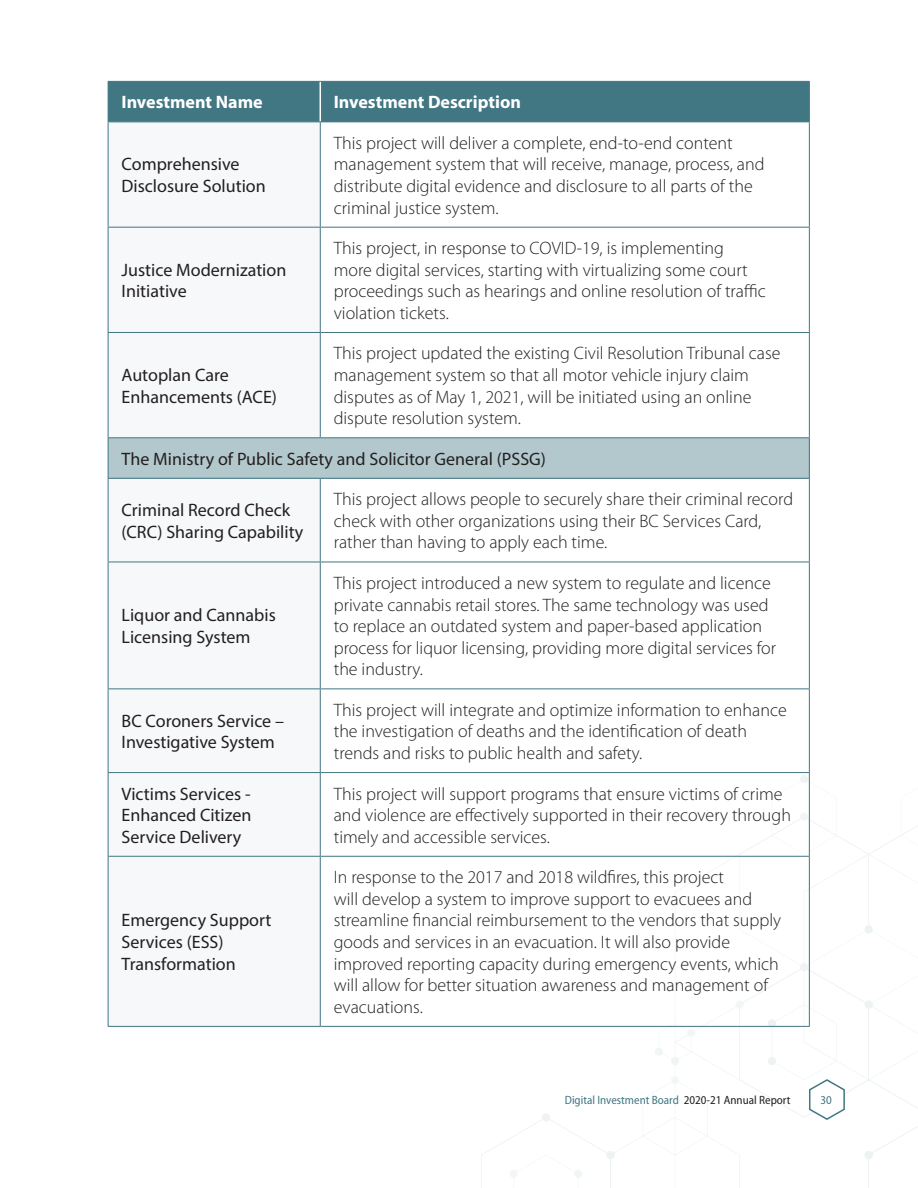
<style>
.page{position:relative;width:918px;height:1188px;background:#fff}
.page>*{position:absolute;margin:0;border:0;box-sizing:border-box;transform-origin:0 0}
.Table_Right_Column{font:300 18px/21.6px "Myriad Pro";color:#231f20}
.Table_Left_Column{font:18px/21.6px "Myriad Pro";color:#231f20}
.Table_Left_Column-2{font:700 18px "Myriad Pro";color:#fff}
.t1{font:semi-condensed 12px "Myriad Pro";color:#417683}
.s1{color:#231f20}
</style>
<div class="page">
<div style="left:109px;top:82px;width:700px;height:40px;background:#417683"></div>
<div style="left:109px;top:123px;width:211px;height:903px;background:#f6f8f9"></div>
<div style="left:108px;top:438px;width:701px;height:40px;background:#b3c8cd"></div>
<hr style="left:108px;top:122px;width:1px;height:105px;background:#417683">
<hr style="left:320px;top:122px;width:1px;height:105px;background:#417683">
<hr style="left:809px;top:122px;width:1px;height:105px;background:#417683">
<hr style="left:108px;top:227px;width:212px;height:1px;background:#417683">
<hr style="left:108px;top:228px;width:1px;height:104px;background:#417683">
<hr style="left:320px;top:227px;width:490px;height:1px;background:#417683">
<hr style="left:320px;top:228px;width:1px;height:104px;background:#417683">
<hr style="left:809px;top:228px;width:1px;height:104px;background:#417683">
<hr style="left:108px;top:332px;width:212px;height:1px;background:#417683">
<hr style="left:108px;top:333px;width:1px;height:104px;background:#417683">
<hr style="left:320px;top:332px;width:490px;height:1px;background:#417683">
<hr style="left:320px;top:333px;width:1px;height:104px;background:#417683">
<hr style="left:809px;top:333px;width:1px;height:104px;background:#417683">
<hr style="left:108px;top:437px;width:212px;height:1px;background:#417683">
<hr style="left:108px;top:438px;width:1px;height:40px;background:#417683">
<hr style="left:320px;top:437px;width:490px;height:1px;background:#417683">
<hr style="left:809px;top:438px;width:1px;height:40px;background:#417683">
<hr style="left:108px;top:478px;width:212px;height:1px;background:#417683">
<hr style="left:108px;top:479px;width:1px;height:83px;background:#417683">
<hr style="left:320px;top:478px;width:490px;height:1px;background:#417683">
<hr style="left:320px;top:479px;width:1px;height:83px;background:#417683">
<hr style="left:809px;top:479px;width:1px;height:83px;background:#417683">
<hr style="left:108px;top:562px;width:212px;height:1px;background:#417683">
<hr style="left:108px;top:562px;width:1px;height:126px;background:#417683">
<hr style="left:320px;top:562px;width:490px;height:1px;background:#417683">
<hr style="left:320px;top:562px;width:1px;height:126px;background:#417683">
<hr style="left:809px;top:562px;width:1px;height:126px;background:#417683">
<hr style="left:108px;top:688px;width:212px;height:1px;background:#417683">
<hr style="left:108px;top:689px;width:1px;height:83px;background:#417683">
<hr style="left:320px;top:688px;width:490px;height:1px;background:#417683">
<hr style="left:320px;top:689px;width:1px;height:83px;background:#417683">
<hr style="left:809px;top:689px;width:1px;height:83px;background:#417683">
<hr style="left:108px;top:772px;width:212px;height:1px;background:#417683">
<hr style="left:108px;top:773px;width:1px;height:83px;background:#417683">
<hr style="left:320px;top:772px;width:490px;height:1px;background:#417683">
<hr style="left:320px;top:773px;width:1px;height:83px;background:#417683">
<hr style="left:108px;top:856px;width:212px;height:1px;background:#417683">
<hr style="left:108px;top:857px;width:1px;height:169px;background:#417683">
<hr style="left:320px;top:856px;width:490px;height:1px;background:#417683">
<hr style="left:320px;top:857px;width:1px;height:169px;background:#417683">
<hr style="left:108px;top:1026px;width:212px;height:1px;background:#417683">
<hr style="left:320px;top:1026px;width:490px;height:1px;background:#417683">
<hr style="left:320px;top:82px;width:1px;height:40px;background:#fff">
<hr style="left:108px;top:81px;width:212px;height:1px;background:#417683">
<hr style="left:108px;top:82px;width:1px;height:40px;background:#417683">
<hr style="left:320px;top:81px;width:490px;height:1px;background:#417683">
<hr style="left:809px;top:82px;width:1px;height:40px;background:#417683">
<hr style="left:108px;top:122px;width:212px;height:1px;background:#417683">
<hr style="left:320px;top:122px;width:490px;height:1px;background:#417683">
<svg style="left:407px;top:702px;width:511px;height:486px"></svg>
<h2 class="Table_Left_Column-2" style="left:122px;top:91px;width:143px">Investment Name</h2>
<h2 class="Table_Left_Column-2" style="left:334px;top:91px;width:189px">Investment Description</h2>
<h2 class="Table_Left_Column" style="left:122px;top:153px;width:146px">Comprehensive<br>Disclosure Solution</h2>
<h2 class="Table_Left_Column" style="left:122px;top:259px;width:166px">Justice Modernization<br>Initiative</h2>
<p class="Table_Right_Column" style="left:334px;top:132px;width:432px">This project will deliver a complete, end-to-end content management system that will receive, manage, process, and distribute digital evidence and disclosure to all parts of the criminal justice system.</p>
<p class="Table_Right_Column" style="left:334px;top:238px;width:434px">This project, in response to COVID-19, is implementing more digital services, starting with virtualizing some court proceedings such as hearings and online resolution of traffic violation tickets.</p>
<p class="Table_Right_Column" style="left:334px;top:343px;width:448px">This project updated the existing Civil Resolution Tribunal case management system so that all motor vehicle injury claim disputes as of May 1, 2021, will be initiated using an online dispute resolution system.</p>
<h2 class="Table_Left_Column" style="left:122px;top:448px;width:426px">The Ministry of Public Safety and Solicitor General (PSSG)</h2>
<h2 class="Table_Left_Column" style="left:122px;top:499px;width:183px">Criminal Record Check (CRC) Sharing Capability</h2>
<p class="Table_Right_Column" style="left:334px;top:489px;width:461px">This project allows people to securely share their criminal record check with other organizations using their BC Services Card, rather than having to apply each time.</p>
<h2 class="Table_Left_Column" style="left:122px;top:364px;width:157px">Autoplan Care<br>Enhancements (ACE)</h2>
<h2 class="Table_Left_Column" style="left:122px;top:604px;width:156px">Liquor and Cannabis<br>Licensing System</h2>
<p class="Table_Right_Column" style="left:334px;top:572px;width:444px">This project introduced a new system to regulate and licence private cannabis retail stores. The same technology was used to replace an outdated system and paper-based application process for liquor licensing, providing more digital services for the industry.</p>
<h2 class="Table_Left_Column" style="left:122px;top:710px;width:164px">BC Coroners Service –<br>Investigative System</h2>
<p class="Table_Right_Column" style="left:334px;top:699px;width:455px">This project will integrate and optimize information to enhance the investigation of deaths and the identification of death trends and risks to public health and safety.</p>
<h2 class="Table_Left_Column" style="left:122px;top:782px;width:131px;text-align:justify">Victims Services - Enhanced Citizen Service Delivery</h2>
<p class="Table_Right_Column" style="left:334px;top:783px;width:459px">This project will support programs that ensure victims of crime and violence are effectively supported in their recovery through timely and accessible services.</p>
<h2 class="Table_Left_Column" style="left:122px;top:909px;width:151px">Emergency Support<br>Services (ESS)<br>Transformation</h2>
<p class="Table_Right_Column" style="left:334px;top:867px;width:449px">In response to the 2017 and 2018 wildfires, this project<br>will develop a system to improve support to evacuees and streamline financial reimbursement to the vendors that supply goods and services in an evacuation. It will also provide improved reporting capacity during emergency events, which will allow for better situation awareness and management of evacuations.</p>
<p class="t1" style="left:565px;top:1093px;width:227px">Digital Investment Board <span class="s1">2020-21 Annual Report</span></p>
<p class="t1" style="left:821px;top:1094px;width:13px">30</p>
</div>
